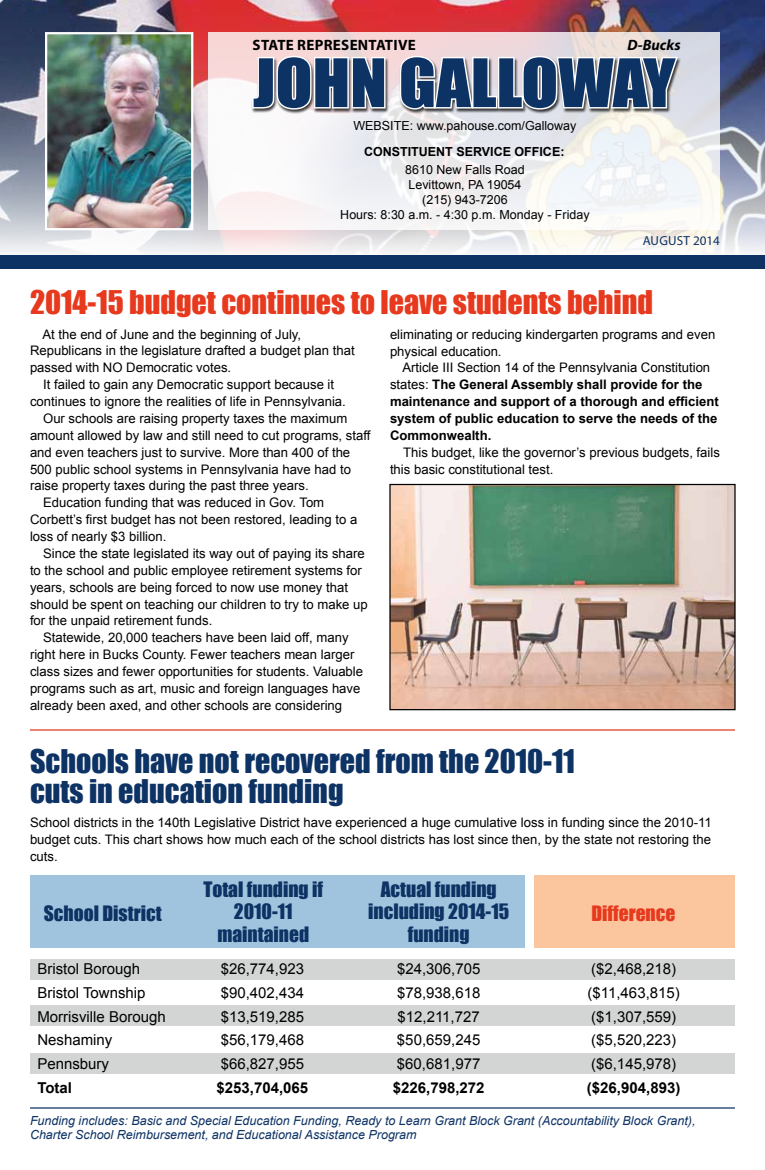
<style>
.page{position:relative;width:765px;height:1170px;background:#fff}
.page>*{position:absolute;margin:0;border:0;box-sizing:border-box;transform-origin:0 0}
.t1{font:61.62px "Impact";color:#0d3264;scale:1.1 1}
.t2{font:30px/30px "Impact";color:#0d3264}
.t3{font:30px "Impact";color:#e7391e}
.t4{font:19.5px/22.4px "Impact";color:#0d3264;text-align:center}
.t5{font:19.5px "Impact";color:#e7391e}
.t6{font:15px "Arial";color:#000001}
.t7{font:700 15px "Arial";color:#000001}
.t8{font:700 15px "Myriad Pro";letter-spacing:.02em;color:#000001}
.t9{font:italic 700 15px "Myriad Pro";color:#000001}
.t10{font:13.12px/16.9px "Arial";color:#000001}
.t11{font:700 13.12px/16.9px "Arial";color:#000001}
.t12{font:13.12px "Myriad Pro";letter-spacing:.01em;color:#0d3264}
.t13{font:italic 12.5px/14.4px "Arial";color:#0d3264}
.t14{font:12.5px/15px "Arial";color:#000001;text-align:center}
.t15{font:700 12.5px "Arial";color:#000001}
.s1{font-weight:400}
</style>
<div class="page">
<div style="left:30px;top:959px;width:705px;height:21px;background:#d3d5d5"></div>
<div style="left:30px;top:1006px;width:705px;height:20px;background:#d3d5d5"></div>
<div style="left:30px;top:1054px;width:705px;height:20px;background:#d3d5d5"></div>
<img style="left:0;top:0;width:765px;height:254px">
<svg style="left:208px;top:32px;width:512px;height:198px;fill:#f4f2f4"></svg>
<div style="left:251px;top:56px;width:430px;height:59px;background:#000001;opacity:.75"></div>
<svg style="left:251px;top:54px;width:136px;height:57px"></svg>
<svg style="left:398px;top:45px;width:282px;height:87px"></svg>
<img style="left:48px;top:35px;width:142px;height:192px">
<div style="left:45px;top:32px;width:148px;height:198px;border:2px solid #fff"></div>
<div style="left:0;top:255px;width:765px;height:13px;background:#0d3264"></div>
<hr style="left:30px;top:729px;width:705px;height:2px;background:#e7391e">
<div style="left:30px;top:876px;width:494px;height:72px;background:#a0c4dd"></div>
<div style="left:534px;top:876px;width:201px;height:72px;background:#fbc59e"></div>
<hr style="left:30px;top:1107px;width:705px;height:2px;background:#0d3264">
<img style="left:391px;top:486px;width:343px;height:222px">
<div style="left:389px;top:484px;width:347px;height:226px;border:1px solid #000001"></div>
<p class="t9" style="left:628px;top:35px;width:55px">D-Bucks</p>
<p class="t8" style="left:253px;top:35px;width:165px">STATE REPRESENTATIVE</p>
<h1 class="t1" style="left:253px;top:35px;width:385px">John Galloway</h1>
<p class="t14" style="left:354px;top:118px;width:224px">Website: www.pahouse.com/Galloway</p>
<p class="t14" style="left:340px;top:162px;width:251px">8610 New Falls Road<br>Levittown, PA 19054<br>(215) 943-7206<br>Hours: 8:30 a.m. - 4:30 p.m. Monday - Friday</p>
<p class="t15" style="left:364px;top:144px;width:202px">Constituent service Office:</p>
<p class="t12" style="left:643px;top:233px;width:79px">AUGUST 2014</p>
<h2 class="t3" style="left:30px;top:279px;width:625px">2014-15 budget continues to leave students behind</h2>
<p class="t10" style="left:42px;top:326px;width:260px">At the end of June and the beginning of July,</p>
<p class="t10" style="left:30px;top:343px;width:326px">Republicans in the legislature drafted a budget plan that</p>
<p class="t10" style="left:30px;top:359px;width:203px">passed with NO Democratic votes.</p>
<p class="t10" style="left:30px;top:376px;width:306px">It failed to gain any Democratic support because it</p>
<p class="t10" style="left:30px;top:393px;width:317px">continues to ignore the realities of life in Pennsylvania.</p>
<p class="t10" style="left:43px;top:410px;width:306px">Our schools are raising property taxes the maximum</p>
<p class="t10" style="left:30px;top:427px;width:342px">amount allowed by law and still need to cut programs, staff</p>
<p class="t10" style="left:30px;top:444px;width:322px">and even teachers just to survive. More than 400 of the</p>
<p class="t10" style="left:30px;top:461px;width:322px">500 public school systems in Pennsylvania have had to</p>
<p class="t10" style="left:30px;top:478px;width:280px">raise property taxes during the past three years.</p>
<p class="t10" style="left:30px;top:494px;width:296px">Education funding that was reduced in Gov. Tom</p>
<p class="t10" style="left:30px;top:511px;width:329px">Corbett’s first budget has not been restored, leading to a</p>
<p class="t10" style="left:30px;top:528px;width:138px">loss of nearly $3 billion.</p>
<p class="t10" style="left:30px;top:545px;width:336px">S ince the state legislated its way out of paying its share</p>
<p class="t10" style="left:30px;top:562px;width:333px">to the school and public employee retirement systems for</p>
<p class="t10" style="left:30px;top:579px;width:320px">years, schools are being forced to now use money that</p>
<p class="t10" style="left:30px;top:596px;width:339px">should be spent on teaching our children to try to make up</p>
<p class="t10" style="left:30px;top:613px;width:184px">for the unpaid retirement funds.</p>
<p class="t10" style="left:30px;top:629px;width:320px">Statewide, 20,000 teachers have been laid off, many</p>
<p class="t10" style="left:30px;top:646px;width:326px">right here in Bucks County. Fewer teachers mean larger</p>
<p class="t10" style="left:30px;top:663px;width:335px">class sizes and fewer opportunities for students. Valuable</p>
<p class="t10" style="left:30px;top:680px;width:332px">programs such as art, music and foreign languages have</p>
<p class="t10" style="left:30px;top:697px;width:314px">already been axed, and other schools are considering</p>
<p class="t10" style="left:390px;top:326px;width:327px">eliminating or reducing kindergarten programs and even physical education.</p>
<p class="t11" style="left:390px;top:360px;width:330px;text-indent:12px"><span class="s1">Article III Section 14 of the Pennsylvania Constitution states:</span> The General Assembly shall provide for the maintenance and support of a thorough and efficient system of public education to serve the needs of the Commonwealth.</p>
<p class="t10" style="left:390px;top:444px;width:331px;text-indent:13px">This budget, like the governor’s previous budgets, fails this basic constitutional test.</p>
<h2 class="t2" style="left:30px;top:745px;width:546px">Schools have not recovered from the 2010-11 cuts in education funding</h2>
<p class="t10" style="left:30px;top:814px;width:683px;text-align:justify">School districts in the 140th Legislative District have experienced a huge cumulative loss in funding since the 2010-11 budget cuts. This chart shows how much each of the school districts has lost since then, by the state not restoring the cuts.</p>
<h3 class="t4" style="left:44px;top:901px;width:119px">School District</h3>
<h3 class="t4" style="left:203px;top:878px;width:121px">Total funding if<br>2010-11 maintained</h3>
<h3 class="t4" style="left:368px;top:878px;width:142px">Actual funding including 2014-15 funding</h3>
<h3 class="t5" style="left:591px;top:898px;width:86px">Difference</h3>
<p class="t6" style="left:38px;top:959px;width:104px">Bristol Borough</p>
<p class="t6" style="left:221px;top:959px;width:85px">$26,774,923</p>
<p class="t6" style="left:397px;top:959px;width:85px">$24,306,705</p>
<p class="t6" style="left:591px;top:959px;width:87px">($2,468,218)</p>
<p class="t6" style="left:37px;top:983px;width:110px">Bristol Township</p>
<p class="t6" style="left:221px;top:983px;width:85px">$90,402,434</p>
<p class="t6" style="left:397px;top:983px;width:85px">$78,938,618</p>
<p class="t6" style="left:588px;top:983px;width:94px">($11,463,815)</p>
<p class="t6" style="left:37px;top:1007px;width:130px">Morrisville Borough</p>
<p class="t6" style="left:221px;top:1007px;width:85px">$13,519,285</p>
<p class="t6" style="left:398px;top:1007px;width:84px">$12,211,727</p>
<p class="t6" style="left:591px;top:1007px;width:87px">($1,307,559)</p>
<p class="t6" style="left:37px;top:1030px;width:77px">Neshaminy</p>
<p class="t6" style="left:221px;top:1030px;width:85px">$56,179,468</p>
<p class="t6" style="left:397px;top:1030px;width:85px">$50,659,245</p>
<p class="t6" style="left:591px;top:1030px;width:87px">($5,520,223)</p>
<p class="t6" style="left:37px;top:1054px;width:73px">Pennsbury</p>
<p class="t6" style="left:221px;top:1054px;width:85px">$66,827,955</p>
<p class="t6" style="left:397px;top:1054px;width:85px">$60,681,977</p>
<p class="t6" style="left:591px;top:1054px;width:87px">($6,145,978)</p>
<p class="t7" style="left:37px;top:1078px;width:36px">Total</p>
<p class="t7" style="left:217px;top:1078px;width:93px">$253,704,065</p>
<p class="t7" style="left:393px;top:1078px;width:93px">$226,798,272</p>
<p class="t7" style="left:587px;top:1078px;width:95px">($26,904,893)</p>
<p class="t13" style="left:30px;top:1114px;width:667px">Funding includes: Basic and Special Education Funding, Ready to Learn Grant Block Grant (Accountability Block Grant),<br>Charter School Reimbursement, and Educational Assistance Program</p>
</div>
